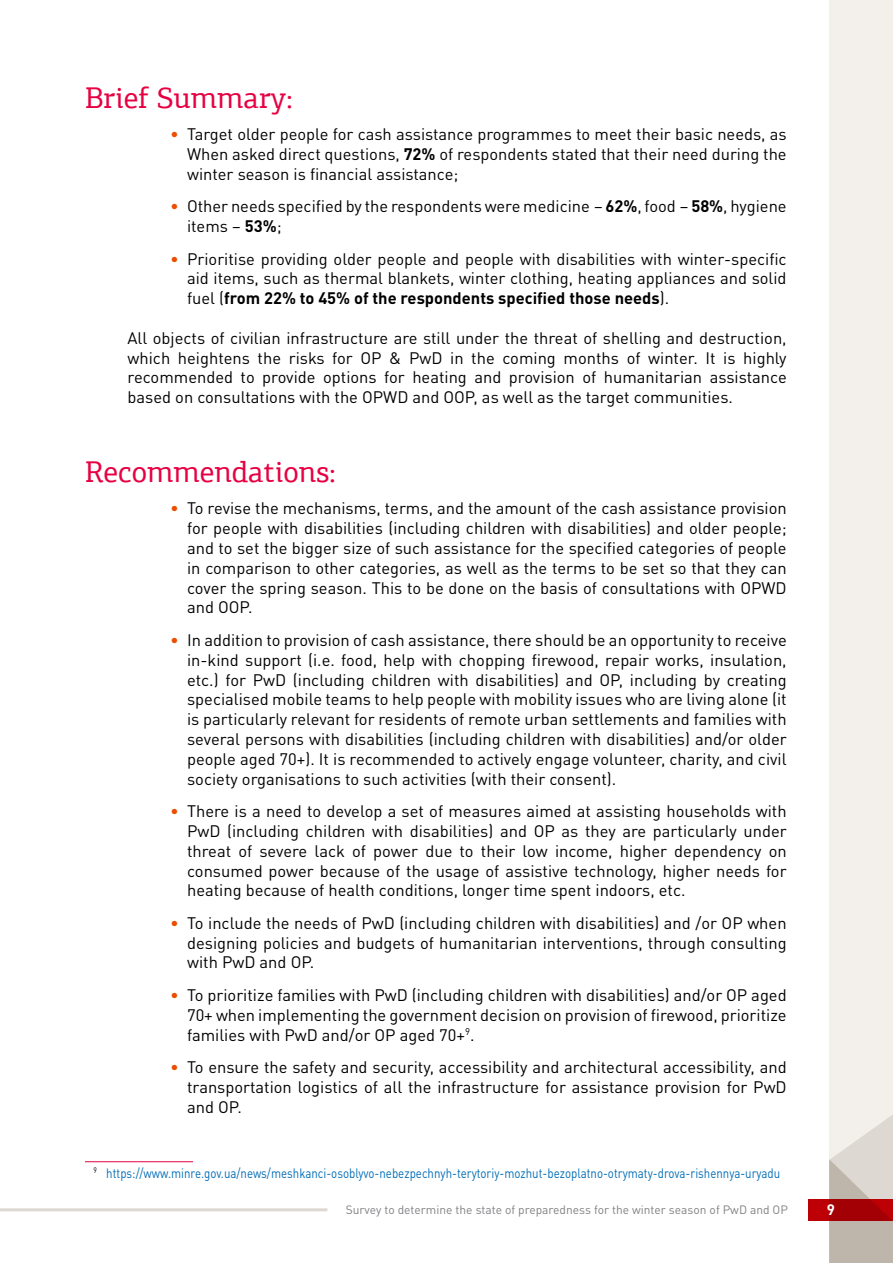
<style>
.page{position:relative;width:893px;height:1263px;background:#fff}
.page>*{position:absolute;margin:0;border:0;box-sizing:border-box;transform-origin:0 0}
.Title-02{font:30px "PF Agora Slab Pro";color:#e60042}
.Bullet-01{font:16.5px/19.8px "DIN Pro";color:#000;text-align:justify}
.Main-0{font:16.5px/19.8px "DIN Pro";color:#000;text-align:justify}
.t1{font:700 15px "DIN Pro";color:#fff}
.Snoska{font:13.5px "DIN Pro";color:#006db6;scale:.85 1}
.t2{font:12px "DIN Pro";color:#818084}
.s1{color:#ea4f00}
.s2{font-weight:700}
</style>
<div class="page">
<div style="left:829px;top:0;width:64px;height:1263px;background:#f3f0ec"></div>
<div style="left:808px;top:1199px;width:85px;height:21px;background:#bc0006"></div>
<svg style="left:829px;top:1115px;width:64px;height:148px"></svg>
<hr style="left:0;top:1208px;width:327px;height:3px;background:#ddd8d1">
<hr style="left:85px;top:1161px;width:108px;height:1px;background:#e60042">
<p class="Title-02" style="left:85px;top:79px;width:209px">Brief Summary:</p>
<p class="Bullet-01" style="left:187px;top:123px;width:601px;text-indent:-17px"><span class="s1">•</span> Target older people for cash assistance programmes to meet their basic needs, as When asked direct questions, <span class="s2">72%</span> of respondents stated that their need during the winter season is financial assistance;</p>
<p class="Bullet-01" style="left:187px;top:195px;width:601px;text-indent:-17px"><span class="s1">•</span> Other needs specified by the respondents were medicine – <span class="s2">62%</span>, food – <span class="s2">58%</span>, hygiene items – <span class="s2">53%</span>;</p>
<p class="Bullet-01" style="left:187px;top:247px;width:601px;text-indent:-17px"><span class="s1">•</span> Prioritise providing older people and people with disabilities with winter-specific aid items, such as thermal blankets, winter clothing, heating appliances and solid fuel (<span class="s2">from 22% to 45% of the respondents specified those needs</span>).</p>
<p class="Main-0" style="left:128px;top:326px;width:661px">All objects of civilian infrastructure are still under the threat of shelling and destruction, which heightens the risks for OP &amp; PwD in the coming months of winter. It is highly recommended to provide options for heating and provision of humanitarian assistance based on consultations with the OPWD and OOP, as well as the target communities.</p>
<p class="Title-02" style="left:85px;top:453px;width:252px">Recommendations:</p>
<p class="Bullet-01" style="left:187px;top:497px;width:601px;text-indent:-17px"><span class="s1">•</span> To revise the mechanisms, terms, and the amount of the cash assistance provision for people with disabilities (including children with disabilities) and older people; and to set the bigger size of such assistance for the specified categories of people in comparison to other categories, as well as the terms to be set so that they can cover the spring season. This to be done on the basis of consultations with OPWD and OOP.</p>
<p class="Bullet-01" style="left:187px;top:628px;width:601px;text-indent:-17px"><span class="s1">•</span> In addition to provision of cash assistance, there should be an opportunity to receive in-kind support (i.e. food, help with chopping firewood, repair works, insulation, etc.) for PwD (including children with disabilities) and OP, including by creating specialised mobile teams to help people with mobility issues who are living alone (it is particularly relevant for residents of remote urban settlements and families with several persons with disabilities (including children with disabilities) and/or older people aged 70+). It is recommended to actively engage volunteer, charity, and civil society organisations to such activities (with their consent).</p>
<p class="Bullet-01" style="left:187px;top:800px;width:601px;text-indent:-17px"><span class="s1">•</span> There is a need to develop a set of measures aimed at assisting households with PwD (including children with disabilities) and OP as they are particularly under threat of severe lack of power due to their low income, higher dependency on consumed power because of the usage of assistive technology, higher needs for heating because of health conditions, longer time spent indoors, etc.</p>
<p class="Bullet-01" style="left:187px;top:911px;width:601px;text-indent:-17px"><span class="s1">•</span> To include the needs of PwD (including children with disabilities) and /or OP when designing policies and budgets of humanitarian interventions, through consulting with PwD and OP.</p>
<p class="Bullet-01" style="left:187px;top:983px;width:601px;text-indent:-17px"><span class="s1">•</span> To prioritize families with PwD (including children with disabilities) and/or OP aged 70+ when implementing the government decision on provision of firewood, prioritize families with PwD and/or OP aged 70+<sup>9</sup>.</p>
<p class="Bullet-01" style="left:187px;top:1056px;width:601px;text-indent:-17px"><span class="s1">•</span> To ensure the safety and security, accessibility and architectural accessibility, and transportation logistics of all the infrastructure for assistance provision for PwD and OP.</p>
<p class="Snoska" style="left:94px;top:1162px;width:809px"><sup>9</sup> https://www. minre.gov. ua/news/meshkanci-osoblyvo-nebezpechnyh-terytoriy-mozhut-bezoplatno-otrymaty-drova-rishennya-uryadu</p>
<p class="t2" style="left:346px;top:1200px;width:444px">Survey to determine the state of preparedness for the winter season of PwD and OP</p>
<p class="t1" style="left:827px;top:1197px;width:10px">9</p>
</div>
